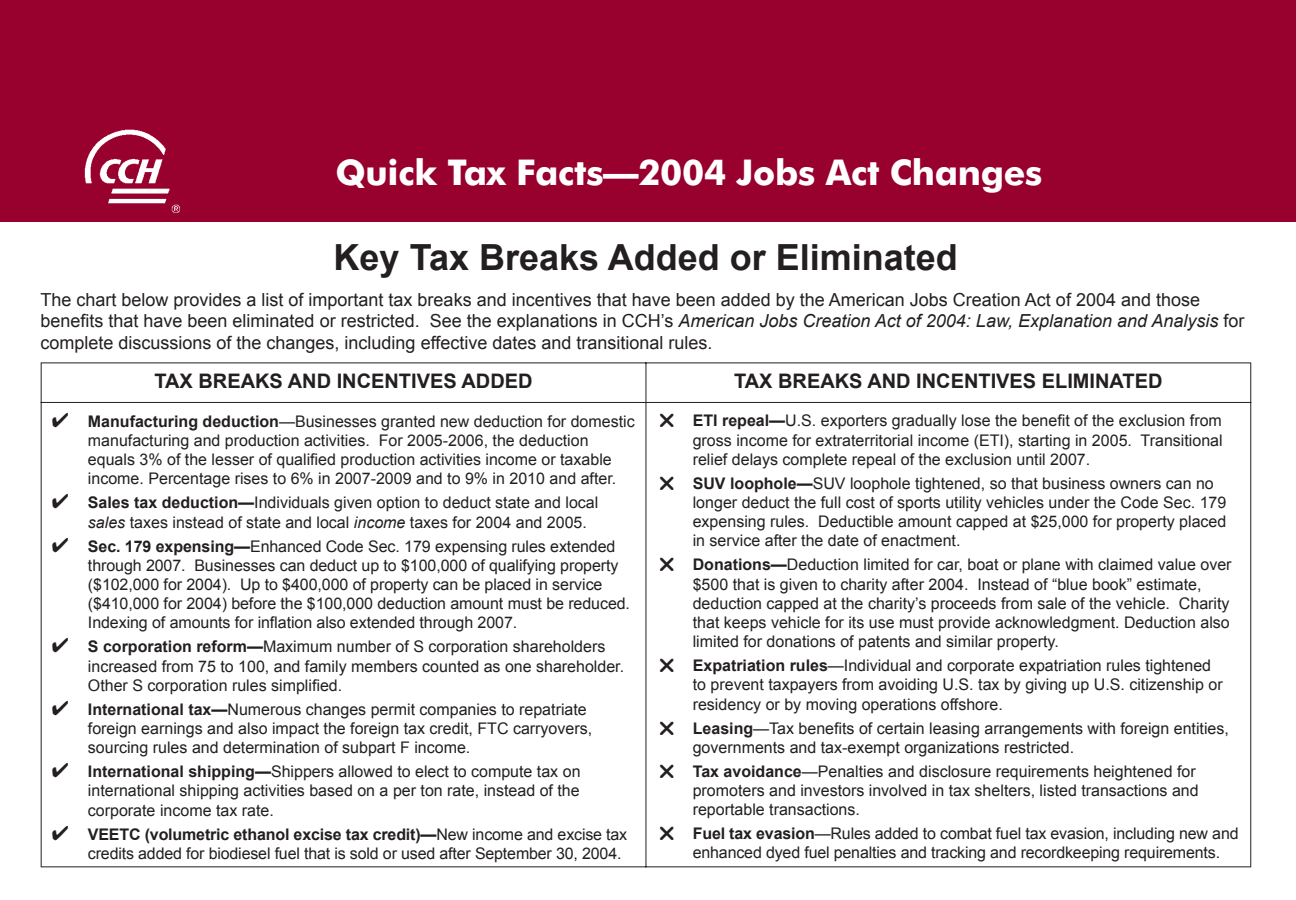
<style>
.page{position:relative;width:1296px;height:900px;background:#fff}
.page>*{position:absolute;margin:0;border:0;box-sizing:border-box;transform-origin:0 0}
.t1{font:700 36px "Arial";color:#231f20}
.t2{font:700 35.6px "Futura BT";letter-spacing:-.01em;color:#fff}
.t3{font:700 20px "Arial";color:#231f20}
.t4{font:18px/21.6px "Arial";color:#231f20}
.t5{font:16px/19.2px "Arial";color:#231f20}
.s1{font-style:italic}
.s2{font-weight:700}
</style>
<div class="page">
<div style="left:0;top:0;width:1296px;height:222px;background:#98012d"></div>
<img style="left:82px;top:119px;width:98px;height:94px">
<hr style="left:41px;top:362px;width:604px;height:1px;background:#231f20">
<hr style="left:41px;top:363px;width:1px;height:39px;background:#231f20">
<hr style="left:646px;top:362px;width:605px;height:1px;background:#231f20">
<hr style="left:645px;top:362px;width:1px;height:40px;background:#231f20">
<hr style="left:1250px;top:363px;width:1px;height:39px;background:#231f20">
<hr style="left:41px;top:402px;width:605px;height:1px;background:#231f20">
<hr style="left:41px;top:403px;width:1px;height:463px;background:#231f20">
<hr style="left:41px;top:866px;width:604px;height:1px;background:#231f20">
<hr style="left:645px;top:403px;width:1px;height:464px;background:#231f20">
<hr style="left:646px;top:402px;width:605px;height:1px;background:#231f20">
<hr style="left:1250px;top:403px;width:1px;height:463px;background:#231f20">
<hr style="left:646px;top:866px;width:605px;height:1px;background:#231f20">
<h2 class="t2" style="left:336px;top:152px;width:708px">Quick Tax Facts—2004 Jobs Act Changes</h2>
<h1 class="t1" style="left:334px;top:238px;width:626px">Key Tax Breaks Added or Eliminated</h1>
<p class="t4" style="left:40px;top:288px;width:1206px">The chart below provides a list of important tax breaks and incentives that have been added by the American Jobs Creation Act of 2004 and those benefits that have been eliminated or restricted. See the explanations in CCH’s <span class="s1">American Jobs Creation Act of 2004: Law, Explanation and Analysis</span> for complete discussions of the changes, including effective dates and transitional rules.</p>
<p class="t3" style="left:154px;top:370px;width:380px">TAX BREAKS AND INCENTIVES ADDED</p>
<p class="t3" style="left:734px;top:370px;width:430px">TAX BREAKS AND INCENTIVES ELIMINATED</p>
<p class="t5" style="left:88px;top:412px;width:548px;text-indent:-36px">✔ <span class="s2">Manufacturing deduction</span>—Businesses granted new deduction for domestic manufacturing and production activities. For 2005-2006, the deduction equals 3% of the lesser of qualified production activities income or taxable income. Percentage rises to 6% in 2007-2009 and to 9% in 2010 and after.</p>
<p class="t5" style="left:88px;top:493px;width:512px;text-indent:-36px">✔ <span class="s2">Sales tax deduction—</span>Individuals given option to deduct state and local <span class="s1">sales</span> taxes instead of state and local <span class="s1">income</span> taxes for 2004 and 2005.</p>
<p class="t5" style="left:88px;top:537px;width:544px;text-indent:-36px">✔ <span class="s2">Sec. 179 expensing—</span>Enhanced Code Sec. 179 expensing rules extended through 2007. Businesses can deduct up to $100,000 of qualifying property ($102,000 for 2004). Up to $400,000 of property can be placed in service ($410,000 for 2004) before the $100,000 deduction amount must be reduced.<br>Indexing of amounts for inflation also extended through 2007.</p>
<p class="t5" style="left:88px;top:637px;width:538px;text-indent:-36px">✔ <span class="s2">S corporation reform—</span>Maximum number of S corporation shareholders increased from 75 to 100, and family members counted as one shareholder.<br>Other S corporation rules simplified.</p>
<p class="t5" style="left:88px;top:700px;width:506px;text-indent:-36px">✔ <span class="s2">International tax—</span>Numerous changes permit companies to repatriate foreign earnings and also impact the foreign tax credit, FTC carryovers, sourcing rules and determination of subpart F income.</p>
<p class="t5" style="left:88px;top:762px;width:494px;text-align:justify;text-indent:-36px">✔ <span class="s2">International shipping—</span>Shippers allowed to elect to compute tax on international shipping activities based on a per ton rate, instead of the corporate income tax rate.</p>
<p class="t5" style="left:88px;top:825px;width:541px;text-indent:-36px">✔ <span class="s2">VEETC (volumetric ethanol excise tax credit)—</span>New income and excise tax credits added for biodiesel fuel that is sold or used after September 30, 2004.</p>
<p class="t5" style="left:693px;top:411px;width:531px;text-align:justify"><span class="s2">ETI repeal—</span>U.S. exporters gradually lose the benefit of the exclusion from gross income for extraterritorial income (ETI), starting in 2005. Transitional relief delays complete repeal of the exclusion until 2007.</p>
<p class="t5" style="left:693px;top:474px;width:535px"><span class="s2">SUV loophole—</span>SUV loophole tightened, so that business owners can no longer deduct the full cost of sports utility vehicles under the Code Sec. 179 expensing rules. Deductible amount capped at $25,000 for property placed in service after the date of enactment.</p>
<p class="t5" style="left:693px;top:555px;width:540px"><span class="s2">Donations—</span>Deduction limited for car, boat or plane with claimed value over $500 that is given to charity after 2004. Instead of “blue book” estimate, deduction capped at the charity’s proceeds from sale of the vehicle. Charity that keeps vehicle for its use must provide acknowledgment. Deduction also limited for donations of patents and similar property.</p>
<p class="t5" style="left:693px;top:656px;width:531px"><span class="s2">Expatriation rules</span>—Individual and corporate expatriation rules tightened to prevent taxpayers from avoiding U.S. tax by giving up U.S. citizenship or residency or by moving operations offshore.</p>
<p class="t5" style="left:693px;top:719px;width:538px"><span class="s2">Leasing</span>—Tax benefits of certain leasing arrangements with foreign entities, governments and tax-exempt organizations restricted.</p>
<p class="t5" style="left:693px;top:762px;width:507px"><span class="s2">Tax avoidance</span>—Penalties and disclosure requirements heightened for promoters and investors involved in tax shelters, listed transactions and reportable transactions.</p>
<p class="t5" style="left:693px;top:824px;width:547px"><span class="s2">Fuel tax evasion</span>—Rules added to combat fuel tax evasion, including new and enhanced dyed fuel penalties and tracking and recordkeeping requirements.</p>
</div>
